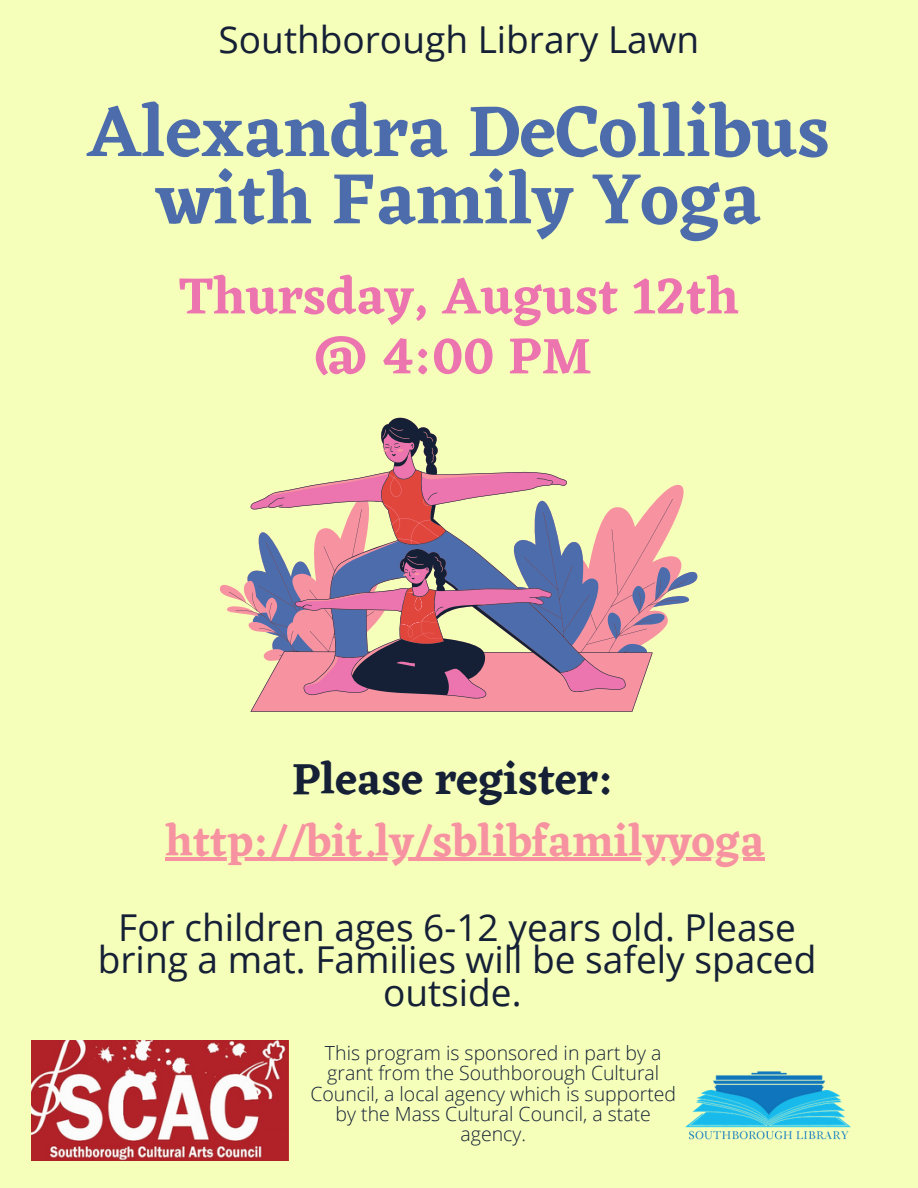
<style>
.page{position:relative;width:918px;height:1188px;background:#f5ffba}
.page>*{position:absolute;margin:0;border:0;box-sizing:border-box;transform-origin:0 0}
.t1{font:600 74.1px/67.2px "Eczar";color:#4d6cab;text-align:center}
.t2{font:600 52.65px "Eczar";color:#ec74af}
.t3{font:600 44.85px/61.8px "Eczar";color:#f793a1;text-align:center}
.t4{font:37.05px/32.7px "Open Sans";color:#152036;text-align:center}
.t5{font:300 19.5px/20.2px "Open Sans";color:#152036;text-align:center}
.s1{color:#152036}
</style>
<div class="page">
<svg style="left:229px;top:418px;width:458px;height:293px"></svg>
<img style="left:685px;top:1071px;width:166px;height:69px">
<hr style="left:165px;top:858px;width:600px;height:3px;background:#f793a1">
<img style="left:32px;top:1041px;width:256px;height:119px">
<p class="t4" style="left:219px;top:22px;width:482px">Southborough Library Lawn</p>
<p class="t1" style="left:88px;top:97px;width:744px">Alexandra DeCollibus with Family Yoga</p>
<p class="t2" style="left:179px;top:264px;width:561px">Thursday, August 12th</p>
<p class="t2" style="left:312px;top:324px;width:281px">@ 4:00 PM</p>
<p class="t3" style="left:165px;top:747px;width:601px"><span class="s1">Please register: </span>http://bit.ly/sblibfamilyyoga</p>
<p class="t4" style="left:98px;top:910px;width:720px">For children ages 6-12 years old. Please bring a mat. Families will be safely spaced outside.</p>
<p class="t5" style="left:310px;top:1043px;width:367px">This program is sponsored in part by a grant from the Southborough Cultural<br>Council, a local agency which is supported by the Mass Cultural Council, a state agency.</p>
</div>
